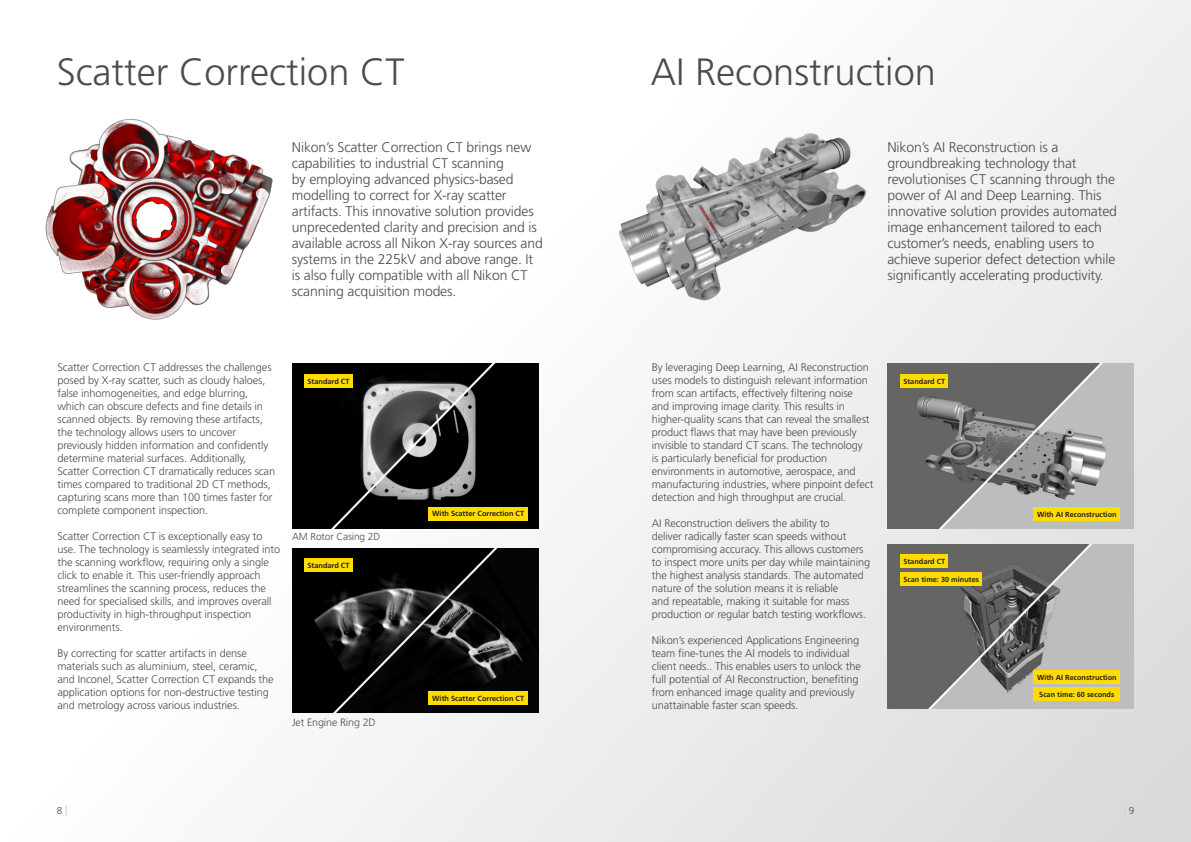
<style>
.page{position:relative;width:1191px;height:842px;background:#fff}
.page>*{position:absolute;margin:0;border:0;box-sizing:border-box;transform-origin:0 0}
.TITLE_2{font:300 38px "Frutiger LT Std";color:#4b4c4d}
.Body_tekst{font:300 14px/16px "Frutiger LT Std";letter-spacing:-.01em;color:#4b4c4d}
.Body_tekst-2{font:300 11px/13px "Frutiger LT Std";letter-spacing:-.01em;color:#4b4c4d}
.Body_tekst-3{font:300 10.7px "Frutiger LT Std";letter-spacing:-.01em;color:#4b4c4d}
.Body_tekst-4{font:300 10.1px "Frutiger LT Std";letter-spacing:-.01em;color:#4b4c4d}
.TITLE_2-2{font:300 10px "Frutiger LT Std";color:#4b4c4d}
.TITLE_2-3{font:700 10px "Frutiger LT Std";color:#d1d2d4}
.t1{font:700 7.4px "Frutiger LT Std";color:#231f20}
.t2{font:700 7.3px "Frutiger LT Std";color:#231f20}
.s1{font-weight:700;color:#d1d2d4}
.s2{font-weight:300;color:#4b4c4d}
</style>
<div class="page">
<div style="left:0;top:0;width:1191px;height:842px;background:linear-gradient(to right,#fff,#e6e7e8)"></div>
<img style="left:887px;top:544px;width:246px;height:164px">
<img style="left:887px;top:364px;width:246px;height:164px">
<img style="left:36px;top:113px;width:245px;height:213px">
<img style="left:598px;top:131px;width:286px;height:171px">
<img style="left:292px;top:548px;width:247px;height:164px">
<div style="left:304px;top:559px;width:48px;height:13px;background:#ffdc01"></div>
<div style="left:429px;top:691px;width:99px;height:14px;background:#ffdc01"></div>
<img style="left:292px;top:364px;width:247px;height:164px">
<div style="left:304px;top:374px;width:48px;height:14px;background:#ffdc01"></div>
<div style="left:429px;top:507px;width:99px;height:13px;background:#ffdc01"></div>
<div style="left:900px;top:374px;width:48px;height:13px;background:#ffdc01"></div>
<div style="left:900px;top:555px;width:48px;height:13px;background:#ffdc01"></div>
<div style="left:900px;top:572px;width:82px;height:13px;background:#ffdc01"></div>
<div style="left:1033px;top:507px;width:87px;height:13px;background:#ffdc01"></div>
<div style="left:1033px;top:671px;width:87px;height:13px;background:#ffdc01"></div>
<div style="left:1033px;top:687px;width:87px;height:14px;background:#ffdc01"></div>
<p class="TITLE_2" style="left:57px;top:51px;width:349px">Scatter Correction CT</p>
<p class="TITLE_2" style="left:651px;top:51px;width:287px">AI Reconstruction</p>
<p class="Body_tekst" style="left:292px;top:140px;width:252px">Nikon’s Scatter Correction CT brings new capabilities to industrial CT scanning<br>by employing advanced physics-based modelling to correct for X-ray scatter artifacts. This innovative solution provides unprecedented clarity and precision and is available across all Nikon X-ray sources and systems in the 225kV and above range. It is also fully compatible with all Nikon CT scanning acquisition modes.</p>
<p class="Body_tekst" style="left:887px;top:140px;width:231px">Nikon’s AI Reconstruction is a groundbreaking technology that revolutionises CT scanning through the power of AI and Deep Learning. This innovative solution provides automated image enhancement tailored to each customer’s needs, enabling users to achieve superior defect detection while significantly accelerating productivity.</p>
<p class="Body_tekst-2" style="left:57px;top:361px;width:219px">Scatter Correction CT addresses the challenges posed by X-ray scatter, such as cloudy haloes, false inhomogeneities, and edge blurring, which can obscure defects and fine details in scanned objects. By removing these artifacts, the technology allows users to uncover previously hidden information and confidently determine material surfaces. Additionally, Scatter Correction CT dramatically reduces scan times compared to traditional 2D CT methods, capturing scans more than 100 times faster for complete component inspection.</p>
<p class="Body_tekst-2" style="left:57px;top:530px;width:224px">Scatter Correction CT is exceptionally easy to use. The technology is seamlessly integrated into the scanning workflow, requiring only a single click to enable it. This user-friendly approach streamlines the scanning process, reduces the need for specialised skills, and improves overall productivity in high-throughput inspection environments.</p>
<p class="Body_tekst-2" style="left:57px;top:647px;width:218px">By correcting for scatter artifacts in dense materials such as aluminium, steel, ceramic, and Inconel, Scatter Correction CT expands the application options for non-destructive testing and metrology across various industries.</p>
<p class="t1" style="left:307px;top:377px;width:44px">Standard CT</p>
<p class="Body_tekst-4" style="left:292px;top:531px;width:89px">AM Rotor Casing 2D</p>
<p class="t1" style="left:307px;top:561px;width:44px">Standard CT</p>
<p class="Body_tekst-3" style="left:292px;top:717px;width:85px">Jet Engine Ring 2D</p>
<p class="t1" style="left:432px;top:509px;width:93px">With Scatter Correction CT</p>
<p class="t1" style="left:432px;top:694px;width:93px">With Scatter Correction CT</p>
<p class="Body_tekst-2" style="left:652px;top:361px;width:223px">By leveraging Deep Learning, AI Reconstruction uses models to distinguish relevant information from scan artifacts, effectively filtering noise<br>and improving image clarity. This results in higher-quality scans that can reveal the smallest product flaws that may have been previously invisible to standard CT scans. The technology<br>is particularly beneficial for production environments in automotive, aerospace, and manufacturing industries, where pinpoint defect detection and high throughput are crucial.</p>
<p class="Body_tekst-2" style="left:652px;top:517px;width:220px">AI Reconstruction delivers the ability to<br>deliver radically faster scan speeds without compromising accuracy. This allows customers to inspect more units per day while maintaining the highest analysis standards. The automated nature of the solution means it is reliable<br>and repeatable, making it suitable for mass production or regular batch testing workflows.</p>
<p class="Body_tekst-2" style="left:652px;top:634px;width:210px">Nikon’s experienced Applications Engineering team fine-tunes the AI models to individual client needs.. This enables users to unlock the full potential of AI Reconstruction, benefiting from enhanced image quality and previously unattainable faster scan speeds.</p>
<p class="t2" style="left:903px;top:377px;width:43px">Standard CT</p>
<p class="t2" style="left:903px;top:557px;width:43px">Standard CT</p>
<p class="t2" style="left:903px;top:575px;width:77px">Scan time: 30 minutes</p>
<p class="t2" style="left:1037px;top:510px;width:81px">With AI Reconstruction</p>
<p class="t2" style="left:1037px;top:673px;width:81px">With AI Reconstruction</p>
<p class="t2" style="left:1039px;top:690px;width:77px">Scan time: 60 seconds</p>
<p class="TITLE_2-2" style="left:57px;top:804px;width:12px">8 <span class="s1">|</span></p>
<p class="TITLE_2-3" style="left:1123px;top:803px;width:12px">| <span class="s2">9</span></p>
</div>
